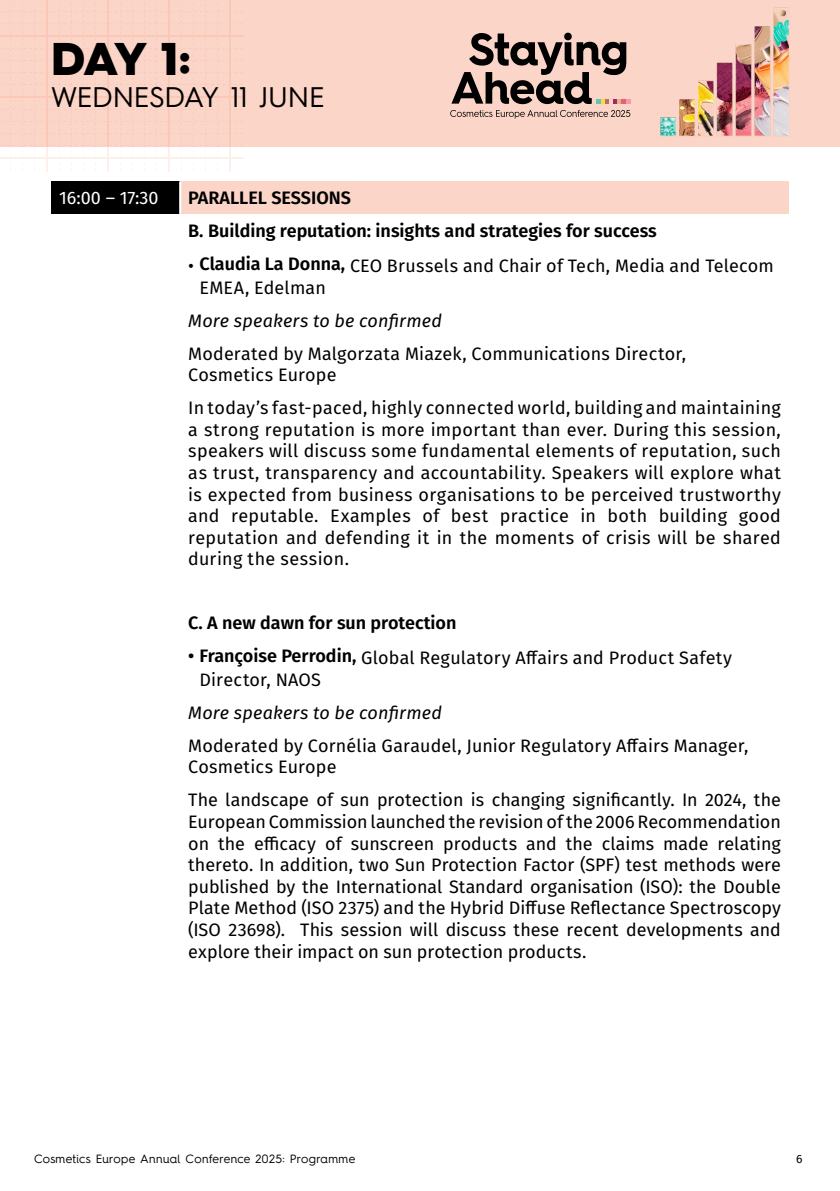
<style>
.page{position:relative;width:840px;height:1191px;background:#fff}
.page>*{position:absolute;margin:0;border:0;box-sizing:border-box;transform-origin:0 0}
.t1{font:900 46px "Hurme Geometric Sans 4";color:#000}
.t2{font:28.4px "Hurme Geometric Sans 4";letter-spacing:-.01em;color:#000}
.t3{font:18px/21.6px "Fira Sans";letter-spacing:.01em;color:#000}
.t4{font:600 18px/32.8px "Fira Sans";color:#000}
.t5{font:italic 18px "Fira Sans";letter-spacing:.01em;color:#000}
.t6{font:18px "Fira Sans";color:#fff}
.t7{font:12px "Hurme Geometric Sans 4";letter-spacing:.02em;color:#000}
.t8{font:12px "Fira Sans";color:#000}
.s1{font-weight:600}
</style>
<div class="page">
<div style="left:51px;top:181px;width:129px;height:33px;background:#000"></div>
<div style="left:180px;top:181px;width:608px;height:33px;background:#fbd5c7"></div>
<hr style="left:179px;top:181px;width:2px;height:33px;background:#fff">
<div style="left:0;top:0;width:839px;height:146px;background:#fbd5c7"></div>
<svg style="left:451px;top:33px;width:178px;height:71px"></svg>
<svg style="left:450px;top:110px;width:180px;height:9px"></svg>
<img style="left:660px;top:7px;width:129px;height:129px">
<hr style="left:0;top:157px;width:243px;height:2px;background:#fbd5c7">
<svg style="left:0;top:0;width:242px;height:171px"></svg>
<h1 class="t1" style="left:51px;top:27px;width:141px">DAY 1:</h1>
<h2 class="t2" style="left:51px;top:77px;width:275px">WEDNESDAY 11 JUNE</h2>
<p class="t6" style="left:59px;top:184px;width:101px">16:00 – 17:30</p>
<p class="t4" style="left:188px;top:181px;width:470px">PARALLEL SESSIONS<br>B. Building reputation: insights and strategies for success</p>
<p class="t3" style="left:199px;top:254px;width:575px;text-indent:-11px">• <span class="s1">Claudia La Donna,</span> CEO Brussels and Chair of Tech, Media and Telecom<br>EMEA, Edelman</p>
<p class="t5" style="left:188px;top:307px;width:255px">More speakers to be confirmed</p>
<p class="t3" style="left:188px;top:342px;width:499px">Moderated by Malgorzata Miazek, Communications Director,<br>Cosmetics Europe</p>
<p class="t3" style="left:188px;top:396px;width:594px;text-align:justify">In today’s fast-paced, highly connected world, building and maintaining a strong reputation is more important than ever. During this session, speakers will discuss some fundamental elements of reputation, such as trust, transparency and accountability. Speakers will explore what is expected from business organisations to be perceived trustworthy and reputable. Examples of best practice in both building good reputation and defending it in the moments of crisis will be shared during the session.</p>
<p class="t4" style="left:188px;top:605px;width:269px">C. A new dawn for sun protection</p>
<p class="t3" style="left:199px;top:646px;width:533px;text-indent:-11px"><span class="s1">• Françoise Perrodin,</span> Global Regulatory Affairs and Product Safety<br>Director, NAOS</p>
<p class="t5" style="left:188px;top:699px;width:255px">More speakers to be confirmed</p>
<p class="t3" style="left:188px;top:734px;width:561px">Moderated by Cornélia Garaudel, Junior Regulatory Affairs Manager,<br>Cosmetics Europe</p>
<p class="t3" style="left:188px;top:789px;width:594px;text-align:justify">The landscape of sun protection is changing significantly. In 2024, the European Commission launched the revision of the 2006 Recommendation on the efficacy of sunscreen products and the claims made relating thereto. In addition, two Sun Protection Factor (SPF) test methods were published by the International Standard organisation (ISO): the Double Plate Method (ISO 2375) and the Hybrid Diffuse Reflectance Spectroscopy (ISO 23698). This session will discuss these recent developments and explore their impact on sun protection products.</p>
<p class="t7" style="left:34px;top:1149px;width:322px">Cosmetics Europe Annual Conference 2025: Programme</p>
<p class="t8" style="left:795px;top:1149px;width:8px">6</p>
</div>
